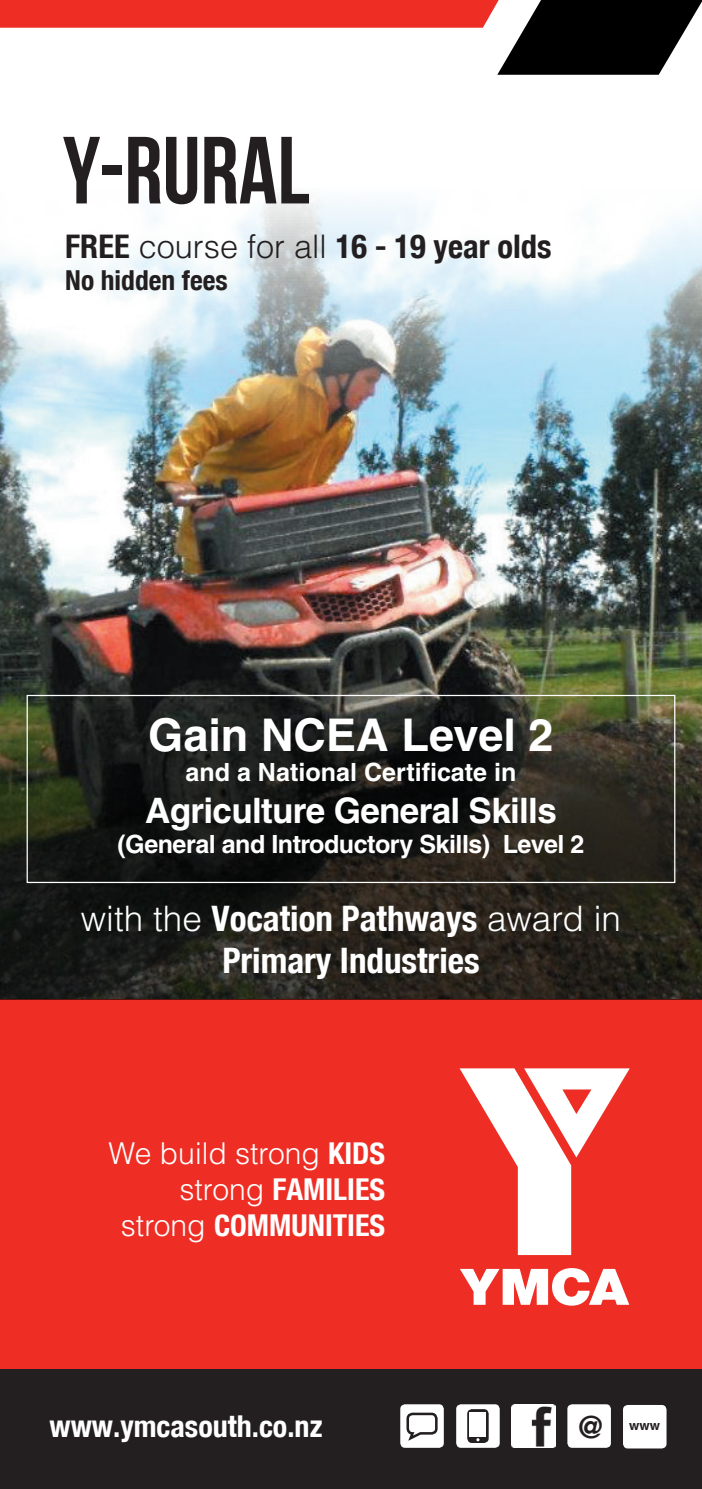
<style>
.page{position:relative;width:702px;height:1489px;background:#fff}
.page>*{position:absolute;margin:0;border:0;box-sizing:border-box;transform-origin:0 0}
.t1{font:95px "Bebas Neue";color:#231f20}
.t2{font:700 45px "Helvetica";color:#fff}
.t3{font:700 condensed 35px/42px "Helvetica Neue";color:#fff;text-align:center}
.t4{font:700 35px "Helvetica";letter-spacing:-.02em;color:#fff}
.t5{font:700 condensed 32.5px "Helvetica Neue";color:#231f20}
.t6{font:700 30.5px "Helvetica";color:#231f20}
.t7{font:700 condensed 30px/36px "Helvetica Neue";color:#fff;text-align:right}
.t8{font:300 30px "Helvetica";color:#fff}
.t9{font:700 condensed 27.5px "Helvetica Neue";color:#231f20}
.t10{font:700 25px "Helvetica";letter-spacing:-.02em;color:#fff}
.t11{font:700 25px "Helvetica";color:#fff}
.t12{font:700 13.25px "Helvetica";color:#231f20}
.s1{font-family:"Helvetica";font-weight:300;font-stretch:normal}
.s2{font-family:"Helvetica Neue";font-weight:700;font-stretch:condensed}
</style>
<div class="page">
<div style="left:0;top:999px;width:702px;height:489px;background:#ee2e25"></div>
<img style="left:0;top:198px;width:702px;height:477px">
<svg style="left:0;top:675px;width:702px;height:324px;background:#24241c"></svg>
<svg style="left:459px;top:1068px;width:170px;height:237px"></svg>
<div style="left:27px;top:694px;width:648px;height:189px;border:1px solid #fff"></div>
<svg style="left:0;top:0;width:702px;height:75px"></svg>
<div style="left:0;top:1369px;width:702px;height:119px;background:#231f20"></div>
<img style="left:511px;top:1404px;width:44px;height:43px">
<div style="left:400px;top:1404px;width:44px;height:43px;background:#fff;border-radius:5px"></div>
<div style="left:567px;top:1404px;width:44px;height:43px;background:#fff;border-radius:5px"></div>
<div style="left:456px;top:1404px;width:43px;height:43px;background:#fff;border-radius:5px"></div>
<svg style="left:467px;top:1408px;width:21px;height:34px"></svg>
<svg style="left:406px;top:1412px;width:32px;height:29px"></svg>
<div style="left:469px;top:1411px;width:17px;height:25px;background:#fff"></div>
<svg style="left:476px;top:1437px;width:3px;height:4px"></svg>
<div style="left:623px;top:1404px;width:43px;height:44px;background:#fff;border-radius:5px"></div>
<h1 class="t1" style="left:63px;top:118px;width:248px">Y-RURAL</h1>
<p class="t5" style="left:65px;top:226px;width:487px">FREE <span class="s1">course for all</span> 16 - 19 year olds</p>
<p class="t9" style="left:65px;top:264px;width:164px">No hidden fees</p>
<h2 class="t2" style="left:148px;top:707px;width:407px">Gain NCEA Level 2</h2>
<p class="t11" style="left:185px;top:756px;width:332px">and a National Certificate in</p>
<p class="t4" style="left:145px;top:789px;width:413px">Agriculture General Skills</p>
<p class="t10" style="left:117px;top:829px;width:468px">(General and Introductory Skills) Level 2</p>
<p class="t3" style="left:81px;top:896px;width:541px"><span class="s1">with the</span> Vocation Pathways <span class="s1">award in<br></span>Primary Industries</p>
<p class="t8" style="left:108px;top:1134px;width:278px">We build strong <span class="s2">KIDS</span></p>
<p class="t7" style="left:121px;top:1170px;width:266px"><span class="s1">strong</span> FAMILIES <span class="s1">strong</span> COMMUNITIES</p>
<p class="t7" style="left:50px;top:1407px;width:274px">www.ymcasouth.co.nz</p>
<p class="t6" style="left:575px;top:1408px;width:31px">@</p>
<p class="t12" style="left:629px;top:1417px;width:32px">www</p>
</div>
